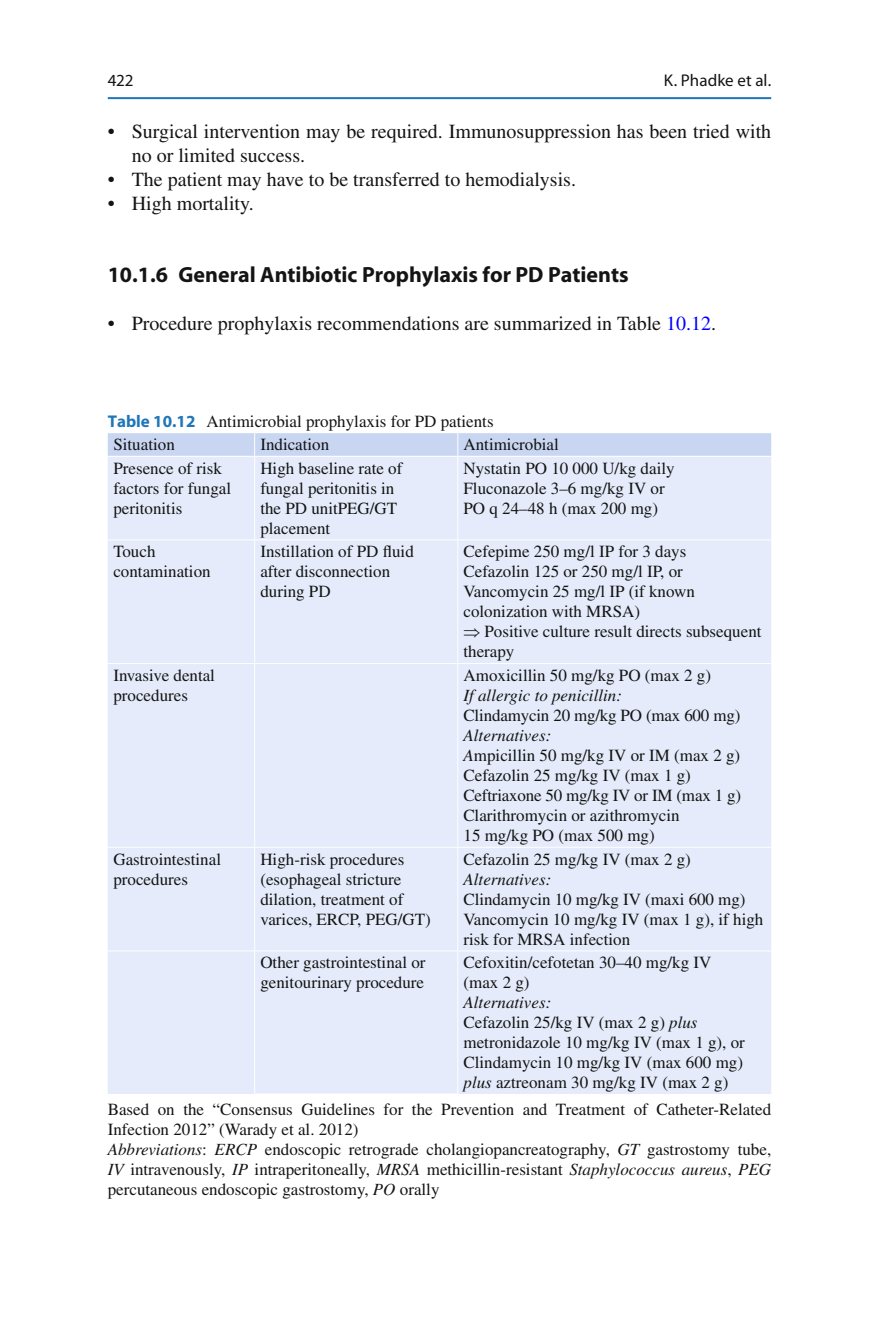
<style>
.page{position:relative;width:879px;height:1333px;background:#fff}
.page>*{position:absolute;margin:0;border:0;box-sizing:border-box;transform-origin:0 0}
.t1{font:700 22px "Myriad";color:#131413}
.t2{font:20px/24px "Times";color:#131413}
.t3{font:17px/20px "Times";color:#131413}
.t4{font:italic 17px "Times";color:#131413}
.t5{font:17px "Myriad";color:#131413}
.s1{color:#00f}
.s2{font-family:"Myriad";font-weight:700;color:#1f77b9}
.s3{font-style:italic}
</style>
<div class="page">
<hr style="left:108px;top:97px;width:663px;height:2px;background:#1f77b9">
<div style="left:108px;top:457px;width:663px;height:636px;background:#e5ebfa"></div>
<hr style="left:108px;top:539px;width:663px;height:1px;background:#fff">
<hr style="left:108px;top:663px;width:663px;height:1px;background:#fff">
<hr style="left:108px;top:846px;width:663px;height:1px;background:#fff">
<hr style="left:255px;top:950px;width:203px;height:1px;background:#fff">
<svg style="left:108px;top:433px;width:663px;height:23px;background:#c9d6f2"></svg>
<hr style="left:254px;top:457px;width:1px;height:82px;background:#fff">
<hr style="left:254px;top:540px;width:1px;height:123px;background:#fff">
<hr style="left:254px;top:664px;width:1px;height:182px;background:#fff">
<hr style="left:254px;top:847px;width:1px;height:103px;background:#fff">
<hr style="left:457px;top:457px;width:1px;height:82px;background:#fff">
<hr style="left:457px;top:540px;width:1px;height:123px;background:#fff">
<hr style="left:457px;top:664px;width:1px;height:182px;background:#fff">
<hr style="left:457px;top:847px;width:1px;height:103px;background:#fff">
<hr style="left:108px;top:950px;width:147px;height:1px;background:#fff">
<hr style="left:254px;top:951px;width:1px;height:142px;background:#fff">
<hr style="left:458px;top:950px;width:313px;height:1px;background:#fff">
<hr style="left:457px;top:951px;width:1px;height:142px;background:#fff">
<svg style="left:464px;top:629px;width:16px;height:8px"></svg>
<p class="t5" style="left:108px;top:74px;width:27px">422</p>
<p class="t5" style="left:664px;top:74px;width:109px">K. Phadke et al.</p>
<p class="t2" style="left:132px;top:121px;width:641px;text-indent:-24px">• Surgical intervention may be required. Immunosuppression has been tried with no or limited success.</p>
<p class="t2" style="left:108px;top:169px;width:470px">• The patient may have to be transferred to hemodialysis.</p>
<p class="t2" style="left:108px;top:193px;width:148px">• High mortality.</p>
<p class="t1" style="left:108px;top:266px;width:522px">10.1.6 General Antibiotic Prophylaxis for PD Patients</p>
<p class="t2" style="left:108px;top:313px;width:610px">• Procedure prophylaxis recommendations are summarized in Table <span class="s1">10.12</span> .</p>
<p class="t3" style="left:113px;top:411px;width:382px;line-height:22.8px;text-indent:-6px"><span class="s2">Table 10.12</span> Antimicrobial prophylaxis for PD patients<br>Situation</p>
<p class="t3" style="left:260px;top:436px;width:70px">Indication</p>
<p class="t3" style="left:463px;top:436px;width:97px">Antimicrobial</p>
<p class="t3" style="left:113px;top:459px;width:119px">Presence of risk factors for fungal peritonitis</p>
<p class="t3" style="left:260px;top:459px;width:144px">High baseline rate of fungal peritonitis in the PD unit PEG/GT placement</p>
<p class="t3" style="left:463px;top:459px;width:213px">Nystatin PO 10 000 U/kg daily<br>Fluconazole 3–6 mg/kg IV or<br>PO q 24–48 h (max 200 mg)</p>
<p class="t3" style="left:113px;top:543px;width:99px">Touch contamination</p>
<p class="t3" style="left:260px;top:543px;width:155px">Instillation of PD fluid after disconnection during PD</p>
<p class="t3" style="left:463px;top:543px;width:233px">Cefepime 250 mg/l IP for 3 days<br>Cefazolin 125 or 250 mg/l IP, or<br>Vancomycin 25 mg/l IP (if known colonization with MRSA)</p>
<p class="t3" style="left:463px;top:623px;width:299px;text-indent:21px">Positive culture result directs subsequent therapy</p>
<p class="t3" style="left:113px;top:667px;width:103px">Invasive dental procedures</p>
<p class="t3" style="left:463px;top:667px;width:249px">Amoxicillin 50 mg/kg PO (max 2 g)</p>
<p class="t4" style="left:463px;top:689px;width:160px">If allergic to penicillin:</p>
<p class="t3" style="left:463px;top:707px;width:278px">Clindamycin 20 mg/kg PO (max 600 mg)</p>
<p class="t3" style="left:463px;top:727px;width:279px"><span class="s3">Alternatives:<br>A</span> mpicillin 50 mg/kg IV or IM (max 2 g)<br>Cefazolin 25 mg/kg IV (max 1 g)<br>Ceftriaxone 50 mg/kg IV or IM (max 1 g)<br>Clarithromycin or azithromycin<br>15 mg/kg PO (max 500 mg)</p>
<p class="t3" style="left:113px;top:850px;width:109px">Gastrointestinal procedures</p>
<p class="t3" style="left:260px;top:850px;width:172px">High-risk procedures (esophageal stricture dilation, treatment of varices, ERCP, PEG/GT)</p>
<p class="t3" style="left:463px;top:850px;width:229px">Cefazolin 25 mg/kg IV (max 2 g)</p>
<p class="t4" style="left:463px;top:872px;width:89px">Alternatives:</p>
<p class="t3" style="left:463px;top:890px;width:301px">Clindamycin 10 mg/kg IV (maxi 600 mg)<br>Vancomycin 10 mg/kg IV (max 1 g), if high risk for MRSA infection</p>
<p class="t3" style="left:260px;top:954px;width:167px">Other gastrointestinal or genitourinary procedure</p>
<p class="t3" style="left:463px;top:954px;width:249px">Cefoxitin/cefotetan 30–40 mg/kg IV (max 2 g)</p>
<p class="t3" style="left:463px;top:994px;width:283px"><span class="s3">Alternatives:<br></span>Cefazolin 25/kg IV (max 2 g) <span class="s3">plus </span>metronidazole 10 mg/kg IV (max 1 g), or<br>Clindamycin 10 mg/kg IV (max 600 mg) <span class="s3">plus</span> aztreonam 30 mg/kg IV (max 2 g)</p>
<p class="t3" style="left:108px;top:1100px;width:665px">Based on the “Consensus Guidelines for the Prevention and Treatment of Catheter-Related Infection 2012” (Warady et al. 2012)<br><span class="s3">Abbreviations</span> : <span class="s3">ERCP</span> endoscopic retrograde cholangiopancreatography, <span class="s3">GT</span> gastrostomy tube, <span class="s3">IV</span> intravenously, <span class="s3">IP</span> intraperitoneally, <span class="s3">MRSA</span> methicillin-resistant <span class="s3">Staphylococcus aureus</span> , <span class="s3">PEG </span>percutaneous endoscopic gastrostomy, <span class="s3">PO</span> orally</p>
</div>
